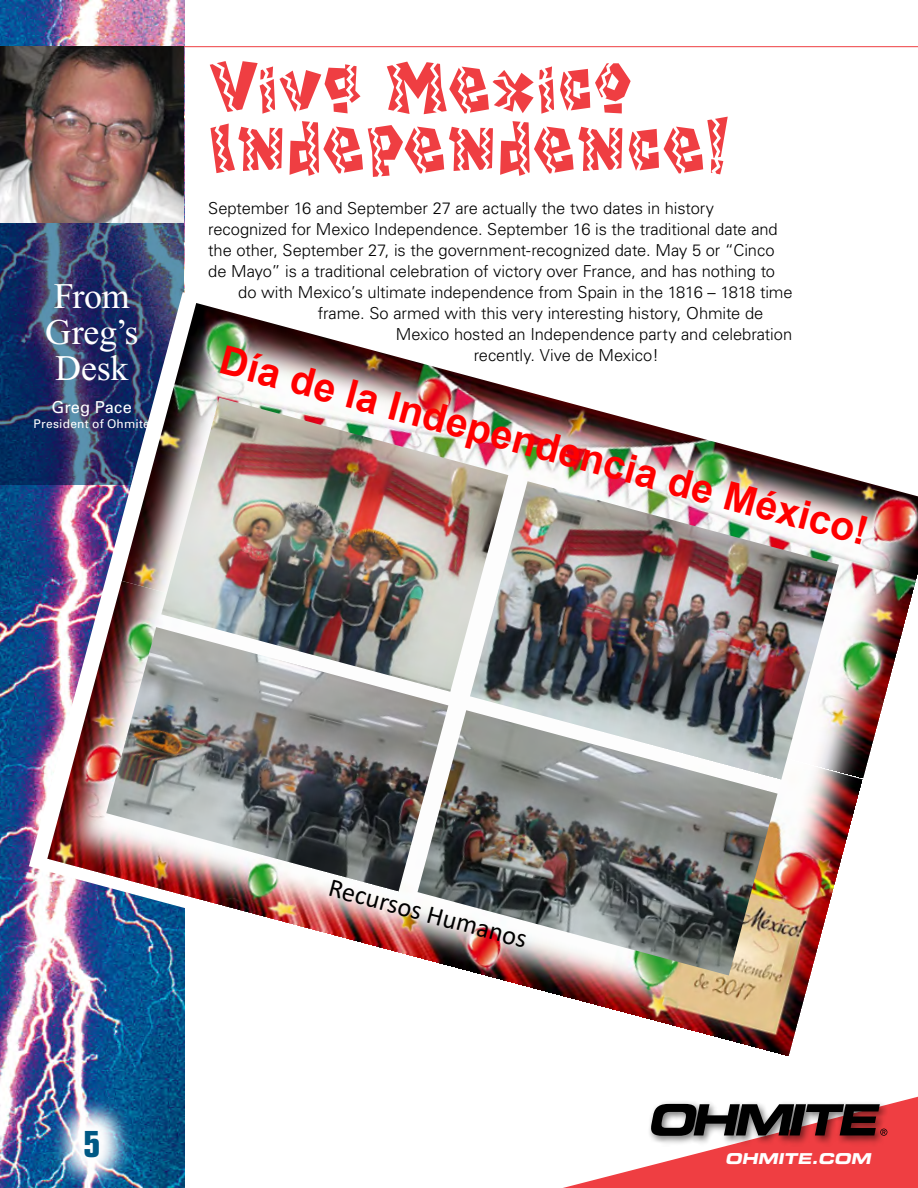
<style>
.page{position:relative;width:918px;height:1188px;background:#fff}
.page>*{position:absolute;margin:0;border:0;box-sizing:border-box;transform-origin:0 0}
.t1{font:75px/60px "Chilada ICG Dos";letter-spacing:.005em;color:#ef3e42}
.t2{font:700 39.6px "Arial";color:#f00}
.t3{font:36px/36px "Times New Roman";letter-spacing:-.01em;color:#fff}
.t4{font:700 condensed 36px "Eurostile";color:#005884}
.t5{font:26.4px "Calibri";color:#000}
.t6{font:300 16.5px "Univers";letter-spacing:-.005em;color:#000}
.t7{font:16.5px "Univers";letter-spacing:.01em;color:#fff}
.t8{font:italic 15px "Eurostile Bold Extended Two";color:#fff}
.t9{font:12px "Univers";letter-spacing:.02em;color:#fff}
</style>
<div class="page">
<img style="left:1px;top:0;width:183px;height:1188px">
<img style="left:50px;top:1096px;width:84px;height:92px">
<hr style="left:184px;top:46px;width:734px;height:1px;background:#ef3e42">
<svg style="left:563px;top:1096px;width:355px;height:92px"></svg>
<img style="left:0;top:223px;width:183px;height:262px">
<img style="left:0;top:47px;width:183px;height:176px">
<img style="left:29px;top:292px;width:156px;height:779px">
<img style="left:122px;top:303px;width:796px;height:475px">
<img style="left:47px;top:581px;width:816px;height:476px">
<img style="left:470px;top:481px;width:369px;height:299px">
<img style="left:161px;top:398px;width:347px;height:294px">
<img style="left:106px;top:627px;width:342px;height:264px">
<img style="left:418px;top:710px;width:360px;height:265px">
<h3 class="t3" style="left:45px;top:278px;width:95px">From<br>Greg’s<br>Desk</h3>
<p class="t7" style="left:52px;top:397px;width:82px">Greg Pace</p>
<p class="t9" style="left:34px;top:417px;width:118px">President of Ohmite</p>
<h1 class="t1" style="left:208px;top:57px;width:525px">Viva Mexico<br>Independence!</h1>
<p class="t6" style="left:208px;top:198px;width:507px">September 16 and September 27 are actually the two dates in history</p>
<p class="t6" style="left:208px;top:219px;width:571px">recognized for Mexico Independence. September 16 is the traditional date and</p>
<p class="t6" style="left:208px;top:240px;width:568px">the other, September 27, is the government-recognized date. May 5 or “Cinco</p>
<p class="t6" style="left:208px;top:261px;width:568px">de Mayo” is a traditional celebration of victory over France, and has nothing to</p>
<p class="t6" style="left:238px;top:282px;width:556px">do with Mexico’s ultimate independence from Spain in the 1816 – 1818 time</p>
<p class="t6" style="left:318px;top:303px;width:447px">frame. So armed with this very interesting history, Ohmite de</p>
<p class="t6" style="left:396px;top:324px;width:398px">Mexico hosted an Independence party and celebration</p>
<p class="t6" style="left:474px;top:345px;width:187px">recently. Vive de Mexico!</p>
<h2 class="t2" style="left:228px;top:332px;width:671px;rotate:15deg">Día de la Independencia de México!</h2>
<h3 class="t4" style="left:83px;top:1122px;width:19px">5</h3>
<h3 class="t5" style="left:334px;top:869px;width:206px;rotate:15deg">Recursos Humanos</h3>
<p class="t8" style="left:725px;top:1148px;width:151px">OHMITE.COM</p>
</div>
